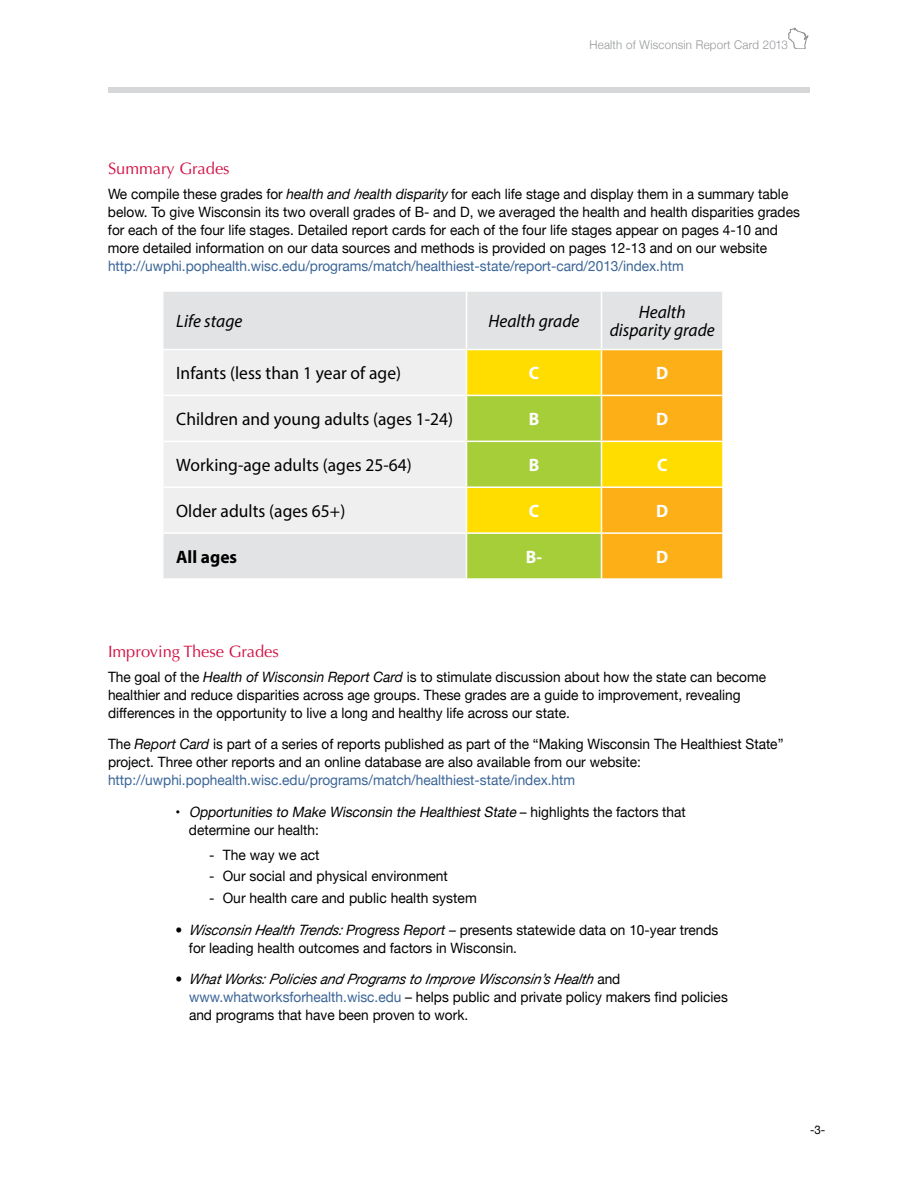
<style>
.page{position:relative;width:918px;height:1188px;background:#fff}
.page>*{position:absolute;margin:0;border:0;box-sizing:border-box;transform-origin:0 0}
.t1{font:18px "Myriad Pro";color:#000}
.t2{font:italic 18px/18px "Myriad Pro";color:#000;text-align:center}
.t3{font:700 18px "Myriad Pro";color:#fff}
.t4{font:700 18px "Myriad Pro";color:#000}
.t5{font:16.5px "Optima";color:#d31245}
.t6{font:14.25px/18px "Helvetica Neue";color:#000;scale:.96 1}
.t7{font:14.25px "Helvetica Neue";color:#3a6597;scale:.96 1}
.t8{font:italic 14.25px/18px "Helvetica Neue";color:#000;scale:.96 1}
.t9{font:14.25px "Helvetica Neue";color:#000}
.t10{font:300 12px "Helvetica Neue";letter-spacing:.02em;color:#939598;scale:.96 1}
.t11{font:12px "Helvetica Neue";color:#000;scale:.96 1}
.s1{font-style:italic}
.s2{font-style:normal}
.s3{color:#3a6597}
</style>
<div class="page">
<svg style="left:788px;top:28px;width:20px;height:21px"></svg>
<div style="left:108px;top:87px;width:702px;height:6px;background:#d5d7d8"></div>
<div style="left:164px;top:292px;width:558px;height:286px;background:#e2e3e4"></div>
<div style="left:164px;top:350px;width:302px;height:182px;background:#efeff0"></div>
<svg style="left:467px;top:350px;width:255px;height:228px;background:#e1c71c"></svg>
<hr style="left:466px;top:292px;width:1px;height:57px;background:#fff">
<hr style="left:601px;top:292px;width:1px;height:57px;background:#fff">
<hr style="left:162px;top:349px;width:304px;height:1px;background:#fff">
<hr style="left:466px;top:349px;width:136px;height:1px;background:#fff">
<hr style="left:466px;top:350px;width:1px;height:45px;background:#fff">
<hr style="left:602px;top:349px;width:122px;height:1px;background:#fff">
<hr style="left:601px;top:350px;width:1px;height:45px;background:#fff">
<hr style="left:162px;top:395px;width:304px;height:1px;background:#fff">
<hr style="left:466px;top:395px;width:136px;height:1px;background:#fff">
<hr style="left:466px;top:396px;width:1px;height:45px;background:#fff">
<hr style="left:602px;top:395px;width:122px;height:1px;background:#fff">
<hr style="left:601px;top:396px;width:1px;height:45px;background:#fff">
<hr style="left:162px;top:441px;width:304px;height:1px;background:#fff">
<hr style="left:466px;top:441px;width:136px;height:1px;background:#fff">
<hr style="left:466px;top:442px;width:1px;height:44px;background:#fff">
<hr style="left:602px;top:441px;width:122px;height:1px;background:#fff">
<hr style="left:601px;top:442px;width:1px;height:44px;background:#fff">
<hr style="left:162px;top:486px;width:304px;height:2px;background:#fff">
<hr style="left:466px;top:486px;width:136px;height:2px;background:#fff">
<hr style="left:466px;top:488px;width:1px;height:44px;background:#fff">
<hr style="left:602px;top:486px;width:122px;height:2px;background:#fff">
<hr style="left:601px;top:488px;width:1px;height:44px;background:#fff">
<hr style="left:466px;top:534px;width:1px;height:44px;background:#fff">
<hr style="left:601px;top:534px;width:1px;height:44px;background:#fff">
<hr style="left:162px;top:532px;width:304px;height:2px;background:#fff">
<hr style="left:466px;top:532px;width:136px;height:2px;background:#fff">
<hr style="left:602px;top:532px;width:122px;height:2px;background:#fff">
<p class="t10" style="left:590px;top:35px;width:208px">Health of Wisconsin Report Card 2013</p>
<p class="t5" style="left:108px;top:159px;width:123px">Summary Grades</p>
<p class="t6" style="left:108px;top:186px;width:722px">We compile these grades for <span class="s1">health and h</span><span class="s1">ealth disparity</span>for each life stage and display them in a summary table below. To give Wisconsin its two overall grades of B- and D, we averaged the health and health disparities grades for each of the four life stages. Detailed report cards for each of the four life stages appear on pages 4-10 and more detailed information on our data sources and methods is provided on pages 12-13 and on our website</p>
<p class="t7" style="left:108px;top:255px;width:601px">http://uwphi.pophealth.wisc.edu/programs/match/healthiest-state/report-card/2013/index.htm</p>
<p class="t2" style="left:176px;top:312px;width:68px">Life stage</p>
<p class="t2" style="left:489px;top:312px;width:92px">Health grade</p>
<p class="t2" style="left:610px;top:303px;width:107px">Health disparity grade</p>
<p class="t1" style="left:176px;top:362px;width:226px">Infants (less than 1 year of age)</p>
<p class="t3" style="left:529px;top:361px;width:12px">C</p>
<p class="t3" style="left:656px;top:361px;width:14px">D</p>
<p class="t1" style="left:176px;top:408px;width:278px">Children and young adults (ages 1-24)</p>
<p class="t3" style="left:529px;top:407px;width:12px">B</p>
<p class="t3" style="left:656px;top:407px;width:14px">D</p>
<p class="t1" style="left:176px;top:454px;width:237px">Working-age adults (ages 25-64)</p>
<p class="t3" style="left:529px;top:453px;width:12px">B</p>
<p class="t3" style="left:657px;top:453px;width:12px">C</p>
<p class="t1" style="left:176px;top:500px;width:171px">Older adults (ages 65+)</p>
<p class="t3" style="left:529px;top:499px;width:12px">C</p>
<p class="t3" style="left:656px;top:499px;width:14px">D</p>
<p class="t4" style="left:176px;top:545px;width:62px">All ages</p>
<p class="t3" style="left:526px;top:545px;width:18px">B-</p>
<p class="t3" style="left:656px;top:545px;width:14px">D</p>
<p class="t5" style="left:108px;top:642px;width:172px">Improving These Grades</p>
<p class="t6" style="left:108px;top:669px;width:687px">The goal of the <span class="s1">Health of Wisconsin Report Card</span> is to stimulate discussion about how the state can become healthier and reduce disparities across age groups. These grades are a guide to improvement, revealing differences in the opportunity to live a long and healthy life across our state.</p>
<p class="t6" style="left:108px;top:736px;width:705px">The <span class="s1">Report Card</span> is part of a series of reports published as part of the “Making Wisconsin The Healthiest State” project. Three other reports and an online database are also available from our website:</p>
<p class="t7" style="left:108px;top:770px;width:488px">http://uwphi.pophealth.wisc.edu/programs/match/healthiest-state/index.htm</p>
<p class="t8" style="left:189px;top:804px;width:519px;text-indent:-13px"><span class="s2">•</span> Opportunitiesto Make Wisconsin the HealthiestState <span class="s2">– h i g h l i g h t s t h e f a c t o r s t h a t determine our health:</span></p>
<p class="t9" style="left:209px;top:844px;width:112px">- The way we act</p>
<p class="t9" style="left:209px;top:866px;width:240px">- Our social and physical environment</p>
<p class="t9" style="left:209px;top:888px;width:269px">- Our health care and public health system</p>
<p class="t6" style="left:189px;top:921px;width:553px;text-indent:-13px"><span class="s1">• Wisconsin Health Trends:Progress Report</span> – presents statewide data on 10-year trends for leading health outcomes and factors in Wisconsin.</p>
<p class="t6" style="left:189px;top:971px;width:563px;text-indent:-14px"><span class="s1">• WhatWorks:Policiesand Programsto Imp rove Wisconsin’sHealth</span> a n d <span class="s3">www.whatworksforhealth.wisc.edu</span> – helps public and private policy makers find policies and programs that have been proven to work.</p>
<p class="t11" style="left:810px;top:1121px;width:18px">-3-</p>
</div>
